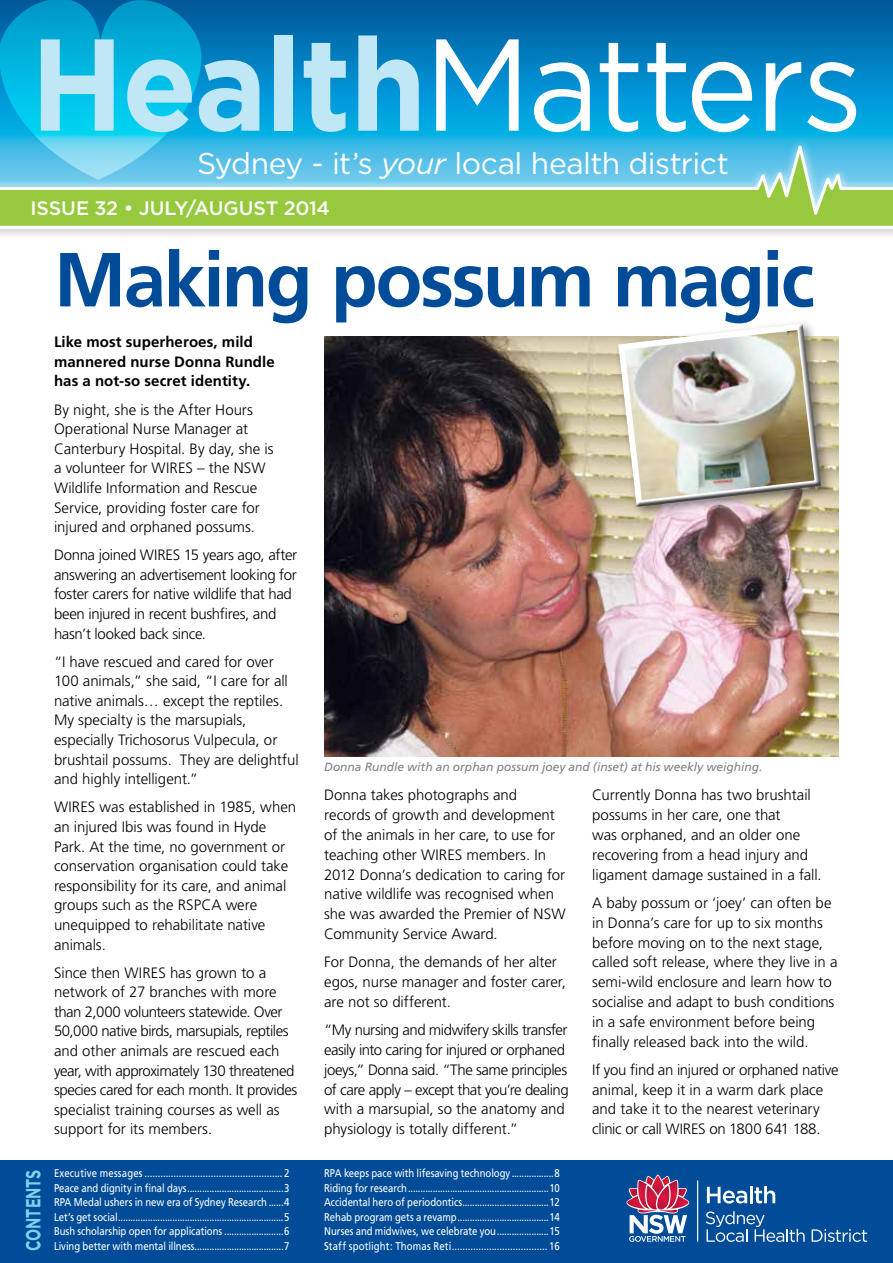
<style>
.page{position:relative;width:893px;height:1263px;background:#fff}
.page>*{position:absolute;margin:0;border:0;box-sizing:border-box;transform-origin:0 0}
.t1{font:130.35px "Gotham";letter-spacing:-.025em;color:#fff;scale:.94 1}
.t2{font:700 76.5px "Frutiger";letter-spacing:-.035em;color:#004c98}
.t3{font:30px "Gotham";letter-spacing:-.02em;color:#fff}
.t4{font:700 20.4px "Gotham";color:#7dd2ef;scale:.7 1}
.t5{font:500 19.5px "Gotham";letter-spacing:-.01em;color:#fff}
.t6{font:300 15px/19.6px "Frutiger";letter-spacing:-.005em;color:#000}
.t7{font:300 15px/19.8px "Frutiger";letter-spacing:-.03em;color:#000}
.t8{font:700 15px/19.6px "Frutiger";letter-spacing:.005em;color:#000}
.t9{font:italic 12px "Frutiger";color:#7e8083}
.t10{font:11.25px/14.5px "Frutiger";letter-spacing:-.005em;color:#fff;text-align:justify;scale:.85 1}
.t11{font:11.25px "Frutiger";letter-spacing:.015em;color:#fff;scale:.85 1}
.s1{font-weight:700;color:#bfe7f6}
.s2{font-style:italic}
</style>
<div class="page">
<img style="left:324px;top:336px;width:515px;height:420px">
<svg style="left:204px;top:0;width:689px;height:135px;background:#0083c3"></svg>
<div style="left:0;top:137px;width:893px;height:101px;background:#ebebeb"></div>
<svg style="left:0;top:135px;width:893px;height:95px;background:#80caa1"></svg>
<svg style="left:0;top:0;width:204px;height:180px;background:#18b4de"></svg>
<div style="left:0;top:1161px;width:893px;height:102px;background:#004c98"></div>
<hr style="left:697px;top:1180px;width:1px;height:62px;background:#fff">
<svg style="left:626px;top:1175px;width:63px;height:67px"></svg>
<svg style="left:707px;top:1187px;width:40px;height:16px"></svg>
<hr style="left:750px;top:1186px;width:3px;height:17px;background:#fff">
<svg style="left:754px;top:1186px;width:21px;height:17px"></svg>
<svg style="left:706px;top:1211px;width:99px;height:31px"></svg>
<svg style="left:812px;top:1229px;width:55px;height:13px"></svg>
<div style="left:614px;top:319px;width:220px;height:200px;background:#000;opacity:.45"></div>
<img style="left:616px;top:322px;width:207px;height:187px">
<h1 class="t1" style="left:31px;top:1px;width:887px"><span class="s1">Health</span>Matters</h1>
<h3 class="t3" style="left:197px;top:144px;width:533px">Sydney - it’s <span class="s2">your</span> local health district</h3>
<h3 class="t5" style="left:31px;top:196px;width:301px">ISSUE 32 • JULY/AUGUST 2014</h3>
<h3 class="t4" style="left:20px;top:1251px;width:118px;rotate:-90deg">CONTENTS</h3>
<h2 class="t2" style="left:54px;top:235px;width:762px">Making possum magic</h2>
<p class="t8" style="left:54px;top:332px;width:222px">Like most superheroes, mild mannered nurse Donna Rundle has a not-so secret identity.</p>
<p class="t6" style="left:54px;top:400px;width:221px">By night, she is the After Hours<br>Operational Nurse Manager at<br>Canterbury Hospital. By day, she is a volunteer for WIRES – the NSW<br>Wildlife Information and Rescue<br>Service, providing foster care for injured and orphaned possums.</p>
<p class="t6" style="left:54px;top:545px;width:245px">Donna joined WIRES 15 years ago, after answering an advertisement looking for foster carers for native wildlife that had been injured in recent bushfires, and hasn’t looked back since.</p>
<p class="t6" style="left:54px;top:652px;width:246px">“I have rescued and cared for over 100 animals,” she said, “I care for all native animals… except the reptiles.<br>My specialty is the marsupials, especially Trichosorus Vulpecula, or brushtail possums. They are delightful and highly intelligent.”</p>
<p class="t6" style="left:54px;top:797px;width:244px">WIRES was established in 1985, when an injured Ibis was found in Hyde<br>Park. At the time, no government or conservation organisation could take responsibility for its care, and animal groups such as the RSPCA were unequipped to rehabilitate native animals.</p>
<p class="t6" style="left:54px;top:963px;width:245px">Since then WIRES has grown to a network of 27 branches with more than 2,000 volunteers statewide. Over 50,000 native birds, marsupials, reptiles and other animals are rescued each year, with approximately 130 threatened species cared for each month. It provides specialist training courses as well as support for its members.</p>
<p class="t9" style="left:324px;top:760px;width:440px">Donna Rundle with an orphan possum joey and (inset) at his weekly weighing.</p>
<p class="t6" style="left:324px;top:785px;width:243px">Donna takes photographs and records of growth and development of the animals in her care, to use for teaching other WIRES members. In 2012 Donna’s dedication to caring for native wildlife was recognised when she was awarded the Premier of NSW Community Service Award.</p>
<p class="t6" style="left:324px;top:952px;width:243px">For Donna, the demands of her alter egos, nurse manager and foster carer, are not so different.</p>
<p class="t7" style="left:324px;top:1020px;width:246px">“My nursing and midwifery skills transfer easily into caring for injured or orphaned joeys,” Donna said. “The same principles of care apply – except that you’re dealing with a marsupial, so the anatomy and physiology is totally different.”</p>
<p class="t6" style="left:592px;top:785px;width:231px">Currently Donna has two brushtail possums in her care, one that<br>was orphaned, and an older one recovering from a head injury and ligament damage sustained in a fall.</p>
<p class="t6" style="left:592px;top:893px;width:247px">A baby possum or ‘joey’ can often be in Donna’s care for up to six months before moving on to the next stage, called soft release, where they live in a semi-wild enclosure and learn how to socialise and adapt to bush conditions in a safe environment before being finally released back into the wild.</p>
<p class="t6" style="left:592px;top:1060px;width:248px">If you find an injured or orphaned native animal, keep it in a warm dark place and take it to the nearest veterinary clinic or call WIRES on 1800 641 188.</p>
<p class="t10" style="left:54px;top:1166px;width:279px">Executive messages .................................................... 2<br>Peace and dignity in final days.......................................3<br>RPA Medal ushers in new era of Sydney Research ......4<br>Let’s get social...................................................................5<br>Bush scholarship open for applications ........................6<br>Living better with mental illness....................................7</p>
<p class="t10" style="left:324px;top:1166px;width:279px">RPA keeps pace with lifesaving technology .................8<br>Riding for research.........................................................10<br>Accidental hero of periodontics...................................12<br>Rehab program gets a revamp.....................................14<br>Nurses and midwives, we celebrate you.....................15</p>
<p class="t11" style="left:324px;top:1239px;width:279px">Staff spotlight: Thomas Reti.................................... 16</p>
</div>
